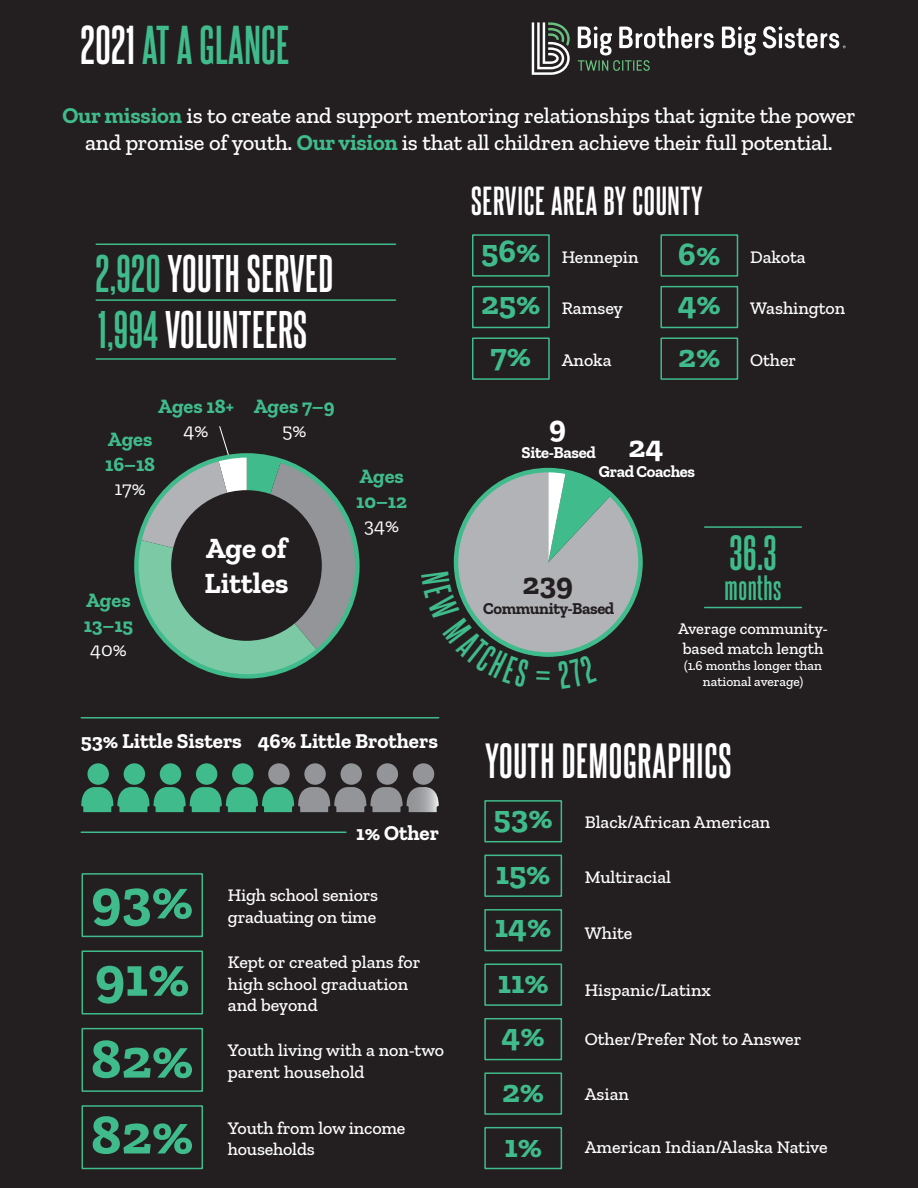
<style>
.page{position:relative;width:918px;height:1188px;background:#231f20}
.page>*{position:absolute;margin:0;border:0;box-sizing:border-box;transform-origin:0 0}
.Main_Body_Text_Heade{font:700 56.55px "Zilla Slab";color:#40bb8c}
.Main_Title{font:700 46.5px "Steelfish Rg";letter-spacing:.01em;color:#40bb8c}
.Your_Impact_Title{font:700 45px "Steelfish Rg";letter-spacing:.01em;color:#fff}
.Main_Title-2{font:700 42px "Steelfish Rg";letter-spacing:.02em;color:#fff}
.Main_Title-3{font:700 42px "Steelfish Rg";color:#40bb8c}
.Main_Title-4{font:700 34.5px "Steelfish Rg";letter-spacing:.02em;color:#fff}
.Main_Body_Text_Heade-2{font:700 33px "Zilla Slab";color:#40bb8c}
.t1{font:700 31.5px "Zilla Slab";color:#231f20}
.t2{font:700 31.5px "Zilla Slab";color:#fff}
.Main_Title-5{font:700 30px "Steelfish Rg";letter-spacing:.02em;color:#40bb8c}
.t3{font:700 29.25px/35px "Zilla Slab";color:#fff}
.Main_Body_Text_Heade-3{font:500 22.5px/27px "Zilla Slab";letter-spacing:-.01em;color:#fff;text-align:center}
.Main_Body_Text_Heade-4{font:700 21px "Zilla Slab";color:#fff}
.t4{font:700 20.4px/24.5px "Zilla Slab";color:#40bb8c;text-align:center}
.Main_Body_Text_Heade-5{font:500 18px/21.6px "Zilla Slab";color:#fff}
.Main_Title-6{font:500 16.5px/19.8px "Zilla Slab";color:#fff}
.t5{font:700 16.5px "Zilla Slab";letter-spacing:-.02em;color:#fff}
.t6{font:700 16.5px "Zilla Slab";letter-spacing:-.02em;color:#231f20}
.Main_Title-7{font:500 13.5px/16.2px "Zilla Slab";color:#fff;text-align:center}
.s1{color:#fff}
.s2{font-weight:700;color:#40bb8c}
.s3{color:#40bb8c}
.s4{font-weight:400;color:#fff}
</style>
<div class="page">
<div style="left:82px;top:1028px;width:121px;height:64px;border:2px solid #40bb8c"></div>
<div style="left:82px;top:873px;width:121px;height:64px;border:2px solid #40bb8c"></div>
<div style="left:82px;top:1105px;width:121px;height:64px;border:2px solid #40bb8c"></div>
<div style="left:82px;top:951px;width:121px;height:64px;border:2px solid #40bb8c"></div>
<div style="left:484px;top:800px;width:78px;height:42px;border:2px solid #40bb8c"></div>
<div style="left:484px;top:855px;width:78px;height:42px;border:2px solid #40bb8c"></div>
<div style="left:484px;top:909px;width:78px;height:42px;border:2px solid #40bb8c"></div>
<div style="left:484px;top:964px;width:78px;height:42px;border:2px solid #40bb8c"></div>
<div style="left:484px;top:1018px;width:78px;height:42px;border:2px solid #40bb8c"></div>
<div style="left:484px;top:1072px;width:78px;height:43px;border:2px solid #40bb8c"></div>
<div style="left:484px;top:1127px;width:78px;height:42px;border:2px solid #40bb8c"></div>
<div style="left:472px;top:234px;width:78px;height:43px;border:2px solid #40bb8c"></div>
<div style="left:660px;top:234px;width:78px;height:43px;border:2px solid #40bb8c"></div>
<div style="left:472px;top:286px;width:78px;height:42px;border:2px solid #40bb8c"></div>
<div style="left:660px;top:286px;width:78px;height:42px;border:2px solid #40bb8c"></div>
<div style="left:472px;top:337px;width:78px;height:43px;border:2px solid #40bb8c"></div>
<div style="left:660px;top:337px;width:78px;height:43px;border:2px solid #40bb8c"></div>
<svg style="left:134px;top:426px;width:225px;height:252px"></svg>
<div style="left:87px;top:763px;width:22px;height:22px;background:#40bb8c;border-radius:50%"></div>
<div style="left:124px;top:763px;width:21px;height:22px;background:#40bb8c;border-radius:50%"></div>
<div style="left:160px;top:763px;width:21px;height:22px;background:#40bb8c;border-radius:50%"></div>
<div style="left:196px;top:763px;width:21px;height:22px;background:#40bb8c;border-radius:50%"></div>
<div style="left:232px;top:763px;width:22px;height:22px;background:#40bb8c;border-radius:50%"></div>
<div style="left:268px;top:763px;width:22px;height:22px;background:#939598;border-radius:50%"></div>
<div style="left:304px;top:763px;width:22px;height:22px;background:#939598;border-radius:50%"></div>
<div style="left:341px;top:763px;width:21px;height:22px;background:#939598;border-radius:50%"></div>
<div style="left:377px;top:763px;width:21px;height:22px;background:#939598;border-radius:50%"></div>
<div style="left:413px;top:763px;width:21px;height:22px;background:#939598;border-radius:50%"></div>
<svg style="left:81px;top:784px;width:358px;height:28px"></svg>
<hr style="left:81px;top:832px;width:265px;height:1px;background:#40bb8c">
<hr style="left:81px;top:717px;width:358px;height:2px;background:#40bb8c">
<hr style="left:96px;top:244px;width:300px;height:1px;background:#40bb8c">
<hr style="left:96px;top:299px;width:300px;height:2px;background:#40bb8c">
<hr style="left:96px;top:358px;width:300px;height:2px;background:#40bb8c">
<hr style="left:705px;top:526px;width:96px;height:2px;background:#40bb8c">
<hr style="left:705px;top:607px;width:96px;height:1px;background:#40bb8c">
<svg style="left:722px;top:26px;width:34px;height:29px"></svg>
<svg style="left:763px;top:26px;width:83px;height:22px"></svg>
<svg style="left:532px;top:22px;width:38px;height:53px"></svg>
<svg style="left:578px;top:26px;width:136px;height:45px"></svg>
<svg style="left:453px;top:468px;width:190px;height:189px"></svg>
<p class="Main_Title" style="left:80px;top:12px;width:210px"><span class="s1">2021</span> AT A GLANCE</p>
<p class="Main_Body_Text_Heade-3" style="left:62px;top:102px;width:795px"><span class="s2">Our mission</span> is to create and support mentoring relationships that ignite the power and promise of youth. <span class="s2">Our vision</span> is that all children achieve their full potential.</p>
<p class="Your_Impact_Title" style="left:95px;top:242px;width:239px"><span class="s3">2,920</span> YOUTH SERVED</p>
<p class="Your_Impact_Title" style="left:98px;top:297px;width:210px"><span class="s3">1,994</span> VOLUNTEERS</p>
<p class="t4" style="left:158px;top:394px;width:77px">Ages 18+<br><span class="s4">4%</span></p>
<p class="t4" style="left:105px;top:427px;width:52px">Ages<br>16–18<br><span class="s4">17%</span></p>
<p class="t4" style="left:254px;top:394px;width:82px">Ages 7–9<br><span class="s4">5%</span></p>
<p class="t4" style="left:84px;top:588px;width:51px">Ages<br>13–15<br><span class="s4">40%</span></p>
<p class="t3" style="left:204px;top:531px;width:86px">Age of<br>Littles</p>
<p class="t4" style="left:356px;top:465px;width:52px">Ages<br>10–12<br><span class="s4">34%</span></p>
<p class="Main_Body_Text_Heade-4" style="left:81px;top:729px;width:163px">53% Little Sisters</p>
<p class="Main_Body_Text_Heade-4" style="left:258px;top:729px;width:182px">46% Little Brothers</p>
<p class="Main_Body_Text_Heade-4" style="left:356px;top:821px;width:84px">1% Other</p>
<p class="Main_Body_Text_Heade" style="left:91px;top:867px;width:104px">93%</p>
<p class="Main_Body_Text_Heade-5" style="left:228px;top:885px;width:152px">High school seniors</p>
<p class="Main_Body_Text_Heade-5" style="left:228px;top:906px;width:150px">graduating on time</p>
<p class="Main_Body_Text_Heade" style="left:95px;top:945px;width:96px">91%</p>
<p class="Main_Body_Text_Heade-5" style="left:228px;top:951px;width:194px">Kept or created plans for high school graduation and beyond</p>
<p class="Main_Body_Text_Heade" style="left:91px;top:1026px;width:104px">82%</p>
<p class="Main_Body_Text_Heade-5" style="left:228px;top:1039px;width:218px">Youth living with a non-two</p>
<p class="Main_Body_Text_Heade-5" style="left:228px;top:1061px;width:138px">parent household</p>
<p class="Main_Body_Text_Heade" style="left:91px;top:1102px;width:104px">82%</p>
<p class="Main_Body_Text_Heade-5" style="left:228px;top:1117px;width:179px">Youth from low income</p>
<p class="Main_Body_Text_Heade-5" style="left:228px;top:1138px;width:88px">households</p>
<p class="Main_Title-4" style="left:471px;top:176px;width:233px">SERVICE AREA BY COUNTY</p>
<p class="Main_Body_Text_Heade-2" style="left:481px;top:233px;width:61px">56%</p>
<p class="Main_Body_Text_Heade-5" style="left:562px;top:246px;width:78px">Hennepin</p>
<p class="Main_Body_Text_Heade-2" style="left:678px;top:236px;width:44px">6%</p>
<p class="Main_Body_Text_Heade-5" style="left:750px;top:246px;width:57px">Dakota</p>
<p class="Main_Body_Text_Heade-2" style="left:481px;top:284px;width:61px">25%</p>
<p class="Main_Body_Text_Heade-5" style="left:562px;top:297px;width:63px">Ramsey</p>
<p class="Main_Body_Text_Heade-2" style="left:678px;top:284px;width:45px">4%</p>
<p class="Main_Body_Text_Heade-5" style="left:750px;top:297px;width:97px">Washington</p>
<p class="Main_Body_Text_Heade-2" style="left:491px;top:336px;width:42px">7%</p>
<p class="Main_Body_Text_Heade-5" style="left:562px;top:349px;width:51px">Anoka</p>
<p class="Main_Body_Text_Heade-2" style="left:678px;top:337px;width:44px">2%</p>
<p class="Main_Body_Text_Heade-5" style="left:750px;top:349px;width:48px">Other</p>
<p class="t2" style="left:549px;top:408px;width:18px">9</p>
<p class="t5" style="left:522px;top:443px;width:76px">Site-Based</p>
<p class="t2" style="left:629px;top:429px;width:36px">24</p>
<p class="t5" style="left:599px;top:462px;width:98px">Grad Coaches</p>
<p class="t1" style="left:522px;top:566px;width:52px">239</p>
<p class="t6" style="left:483px;top:599px;width:133px">Community-Based</p>
<p class="Main_Title-3" style="left:729px;top:523px;width:49px">36.3</p>
<p class="Main_Title-5" style="left:724px;top:567px;width:59px">months</p>
<p class="Main_Title-6" style="left:678px;top:619px;width:152px">Average community&shy;based match length</p>
<p class="Main_Title-7" style="left:684px;top:658px;width:139px">(1.6 months longer than national average)</p>
<p class="Main_Title-2" style="left:485px;top:731px;width:248px">YOUTH DEMOGRAPHICS</p>
<p class="Main_Body_Text_Heade-2" style="left:494px;top:798px;width:61px">53%</p>
<p class="Main_Body_Text_Heade-2" style="left:496px;top:854px;width:56px">15%</p>
<p class="Main_Body_Text_Heade-2" style="left:495px;top:907px;width:58px">14%</p>
<p class="Main_Body_Text_Heade-2" style="left:498px;top:963px;width:53px">11%</p>
<p class="Main_Body_Text_Heade-2" style="left:502px;top:1016px;width:45px">4%</p>
<p class="Main_Body_Text_Heade-2" style="left:502px;top:1072px;width:44px">2%</p>
<p class="Main_Body_Text_Heade-2" style="left:504px;top:1127px;width:39px">1%</p>
<p class="Main_Body_Text_Heade-5" style="left:585px;top:812px;width:187px">Black/African American</p>
<p class="Main_Body_Text_Heade-5" style="left:585px;top:866px;width:88px">Multiracial</p>
<p class="Main_Body_Text_Heade-5" style="left:585px;top:923px;width:49px">White</p>
<p class="Main_Body_Text_Heade-5" style="left:585px;top:979px;width:128px">Hispanic/Latinx</p>
<p class="Main_Body_Text_Heade-5" style="left:585px;top:1028px;width:218px">Other/Prefer Not to Answer</p>
<p class="Main_Body_Text_Heade-5" style="left:585px;top:1083px;width:46px">Asian</p>
<p class="Main_Body_Text_Heade-5" style="left:585px;top:1137px;width:245px">American Indian/Alaska Native</p>
</div>
